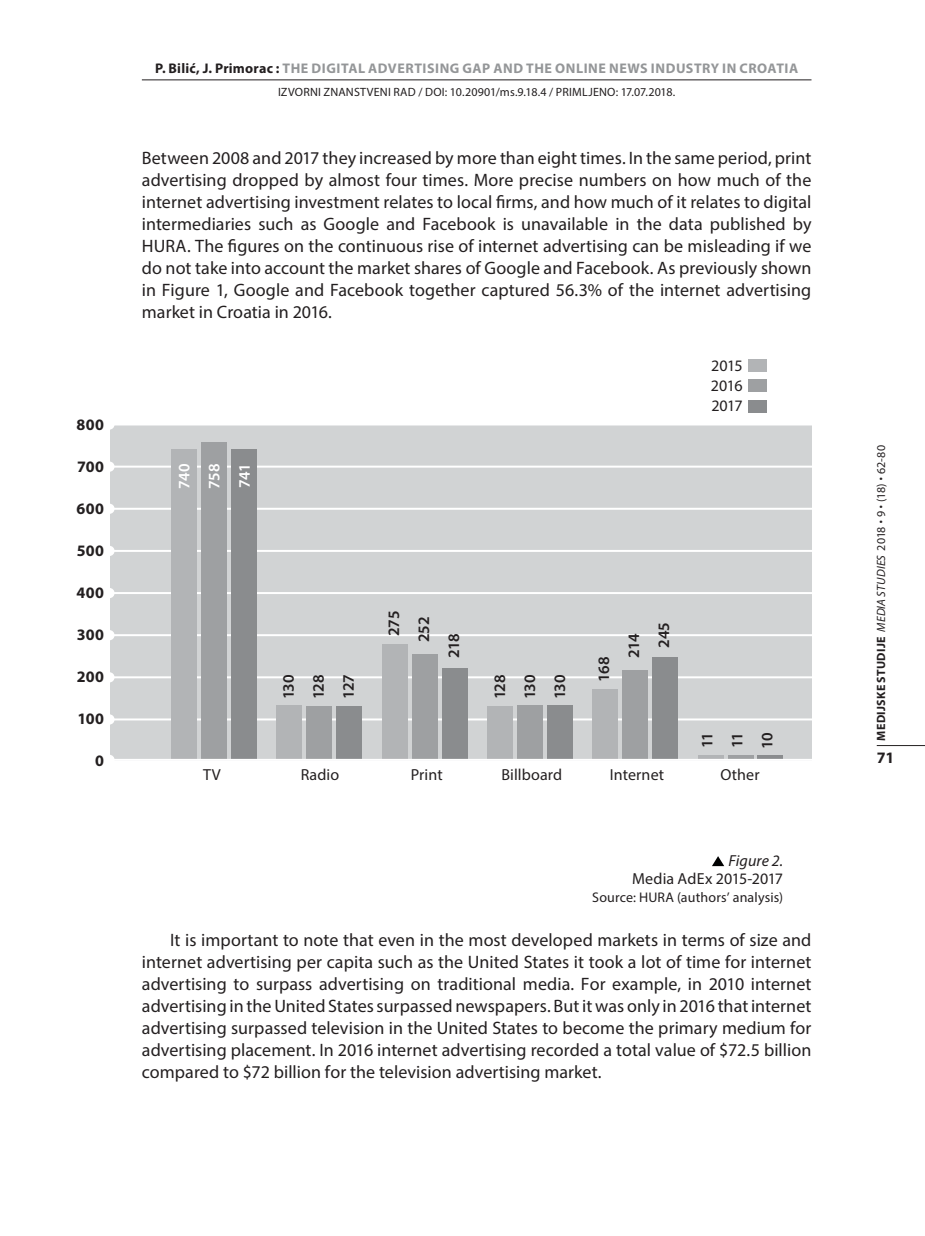
<style>
.page{position:relative;width:925px;height:1236px;background:#fff}
.page>*{position:absolute;margin:0;border:0;box-sizing:border-box;transform-origin:0 0}
.t1{font:18px/22px "Myriad Pro";color:#231f20;text-align:justify}
.t2{font:16px/20px "Myriad Pro";letter-spacing:.005em;color:#231f20;text-align:justify}
.t3{font:600 16px/30px "Myriad Pro";letter-spacing:-.035em;color:#231f20;text-align:justify}
.t4{font:700 16px "Myriad Pro";letter-spacing:.02em;color:#231f20}
.t5{font:600 16px/30px "Myriad Pro";letter-spacing:-.035em;color:#fff;text-align:justify}
.t6{font:italic 16px "Myriad Pro";letter-spacing:.005em;color:#231f20}
.t7{font:700 14px "Myriad Pro";letter-spacing:.035em;color:#949698}
.t8{font:14px "Myriad Pro";letter-spacing:.015em;color:#231f20}
.t9{font:12px "Myriad Pro";letter-spacing:.015em;color:#231f20}
.t10{font:700 12px "Myriad Pro";letter-spacing:.025em;color:#231f20}
.s1{color:#231f20}
.s2{font-weight:400;font-style:italic}
.s3{font-weight:400}
</style>
<div class="page">
<hr style="left:142px;top:79px;width:669px;height:1px;background:#231f20">
<hr style="left:876px;top:745px;width:48px;height:1px;background:#231f20">
<svg style="left:712px;top:856px;width:12px;height:10px"></svg>
<div style="left:109px;top:424px;width:702px;height:336px;background:#d1d3d4"></div>
<hr style="left:110px;top:634px;width:708px;height:2px;background:#fff">
<div style="left:104px;top:630px;width:10px;height:10px;background:#fff;border-radius:50%"></div>
<hr style="left:110px;top:676px;width:707px;height:2px;background:#fff">
<div style="left:104px;top:672px;width:10px;height:10px;background:#fff;border-radius:50%"></div>
<hr style="left:110px;top:592px;width:707px;height:2px;background:#fff">
<div style="left:104px;top:588px;width:10px;height:10px;background:#fff;border-radius:50%"></div>
<hr style="left:110px;top:718px;width:704px;height:2px;background:#fff">
<div style="left:104px;top:714px;width:10px;height:11px;background:#fff;border-radius:50%"></div>
<hr style="left:110px;top:550px;width:707px;height:2px;background:#fff">
<div style="left:104px;top:546px;width:10px;height:10px;background:#fff;border-radius:50%"></div>
<hr style="left:110px;top:508px;width:707px;height:2px;background:#fff">
<div style="left:104px;top:504px;width:10px;height:10px;background:#fff;border-radius:50%"></div>
<hr style="left:110px;top:466px;width:707px;height:2px;background:#fff">
<div style="left:104px;top:461px;width:10px;height:11px;background:#fff;border-radius:50%"></div>
<hr style="left:110px;top:423px;width:707px;height:2px;background:#fff">
<div style="left:104px;top:419px;width:10px;height:11px;background:#fff;border-radius:50%"></div>
<div style="left:748px;top:359px;width:19px;height:12px;background:#b2b4b6"></div>
<div style="left:748px;top:379px;width:19px;height:13px;background:#9ea0a2"></div>
<div style="left:748px;top:400px;width:19px;height:12px;background:#8a8c8e"></div>
<svg style="left:757px;top:755px;width:25px;height:4px"></svg>
<hr style="left:727px;top:755px;width:25px;height:4px;background:#9ea0a2">
<hr style="left:697px;top:755px;width:26px;height:4px;background:#b2b4b6">
<div style="left:231px;top:449px;width:25px;height:311px;background:#8a8c8e"></div>
<div style="left:336px;top:707px;width:26px;height:53px;background:#8a8c8e"></div>
<div style="left:441px;top:668px;width:26px;height:92px;background:#8a8c8e"></div>
<div style="left:547px;top:705px;width:25px;height:55px;background:#8a8c8e"></div>
<div style="left:652px;top:657px;width:25px;height:103px;background:#8a8c8e"></div>
<div style="left:201px;top:442px;width:25px;height:318px;background:#9ea0a2"></div>
<div style="left:306px;top:706px;width:26px;height:54px;background:#9ea0a2"></div>
<div style="left:412px;top:654px;width:25px;height:106px;background:#9ea0a2"></div>
<div style="left:517px;top:705px;width:25px;height:55px;background:#9ea0a2"></div>
<div style="left:622px;top:670px;width:25px;height:90px;background:#9ea0a2"></div>
<div style="left:171px;top:450px;width:25px;height:310px;background:#b2b4b6"></div>
<div style="left:276px;top:705px;width:26px;height:55px;background:#b2b4b6"></div>
<div style="left:382px;top:645px;width:25px;height:115px;background:#b2b4b6"></div>
<div style="left:487px;top:706px;width:25px;height:54px;background:#b2b4b6"></div>
<div style="left:592px;top:689px;width:25px;height:71px;background:#b2b4b6"></div>
<hr style="left:110px;top:759px;width:704px;height:2px;background:#fff">
<div style="left:104px;top:755px;width:10px;height:10px;background:#fff;border-radius:50%"></div>
<p class="t4" style="left:77px;top:414px;width:29px">800</p>
<p class="t4" style="left:77px;top:456px;width:28px">700</p>
<p class="t4" style="left:77px;top:498px;width:29px">600</p>
<p class="t4" style="left:77px;top:540px;width:29px">500</p>
<p class="t4" style="left:76px;top:582px;width:29px">400</p>
<p class="t4" style="left:77px;top:624px;width:29px">300</p>
<p class="t4" style="left:77px;top:666px;width:29px">200</p>
<p class="t4" style="left:77px;top:708px;width:28px">100</p>
<p class="t4" style="left:95px;top:750px;width:10px">0</p>
<p class="t7" style="left:155px;top:59px;width:644px"><span class="s1">P. BILIĆ, J. PRIMORAC :</span> THE DIGITAL ADVERTISING GAP AND THE ONLINE NEWS INDUSTRY IN CROATIA</p>
<p class="t9" style="left:278px;top:84px;width:398px">IZVORNI ZNANSTVENI RAD / DOI: 10.20901/ms.9.18.4 / PRIMLJENO: 17.07.2018.</p>
<p class="t1" style="left:142px;top:146px;width:671px">Between 2008 and 2017 they increased by more than eight times. In the same period, print advertising dropped by almost four times. More precise numbers on how much of the internet advertising investment relates to local firms, and how much of it relates to digital intermediaries such as Google and Facebook is unavailable in the data published by HURA. The figures on the continuous rise of internet advertising can be misleading if we do not take into account the market shares of Google and Facebook. As previously shown in Figure 1, Google and Facebook together captured 56.3% of the internet advertising market in Croatia in 2016.</p>
<p class="t5" style="left:169px;top:489px;width:27px;rotate:-90deg">740<br>758<br>741</p>
<p class="t2" style="left:710px;top:355px;width:33px">2015<br>2016<br>2017</p>
<p class="t3" style="left:273px;top:699px;width:26px;rotate:-90deg">130<br>128<br>127</p>
<p class="t3" style="left:378px;top:636px;width:27px;rotate:-90deg">275</p>
<p class="t3" style="left:408px;top:642px;width:27px;rotate:-90deg">252</p>
<p class="t3" style="left:438px;top:658px;width:26px;rotate:-90deg">218</p>
<p class="t3" style="left:484px;top:699px;width:26px;rotate:-90deg">128<br>130<br>130</p>
<p class="t3" style="left:588px;top:682px;width:27px;rotate:-90deg">168</p>
<p class="t3" style="left:618px;top:658px;width:26px;rotate:-90deg">214</p>
<p class="t3" style="left:648px;top:648px;width:27px;rotate:-90deg">245</p>
<p class="t3" style="left:691px;top:749px;width:18px;rotate:-90deg">11<br>11<br>10</p>
<p class="t2" style="left:203px;top:765px;width:19px">TV</p>
<p class="t2" style="left:300px;top:765px;width:40px">Radio</p>
<p class="t2" style="left:410px;top:765px;width:33px">Print</p>
<p class="t2" style="left:501px;top:765px;width:62px">Billboard</p>
<p class="t2" style="left:609px;top:765px;width:56px">Internet</p>
<p class="t2" style="left:720px;top:765px;width:41px">Other</p>
<p class="t6" style="left:728px;top:851px;width:56px">Figure 2.</p>
<p class="t2" style="left:632px;top:869px;width:152px">Media AdEx 2015-2017</p>
<p class="t8" style="left:592px;top:889px;width:192px">Source: HURA (authors’ analysis)</p>
<p class="t1" style="left:142px;top:929px;width:671px;text-indent:28px">It is important to note that even in the most developed markets in terms of size and internet advertising per capita such as the United States it took a lot of time for internet advertising to surpass advertising on traditional media. For example, in 2010 internet advertising in the United States surpassed newspapers. But it was only in 2016 that internet advertising surpassed television in the United States to become the primary medium for advertising placement. In 2016 internet advertising recorded a total value of $72.5 billion compared to $72 billion for the television advertising market.</p>
<p class="t10" style="left:872px;top:741px;width:297px;rotate:-90deg">MEDIJSKE STUDIJE <span class="s2">MEDIA STUDIES</span> <span class="s3">2018</span> <sup>.</sup> <span class="s3">9</span> <sup>.</sup> <span class="s3">(18)</span> <sup>.</sup> <span class="s3">62-80</span></p>
<p class="t4" style="left:876px;top:747px;width:19px">71</p>
</div>
